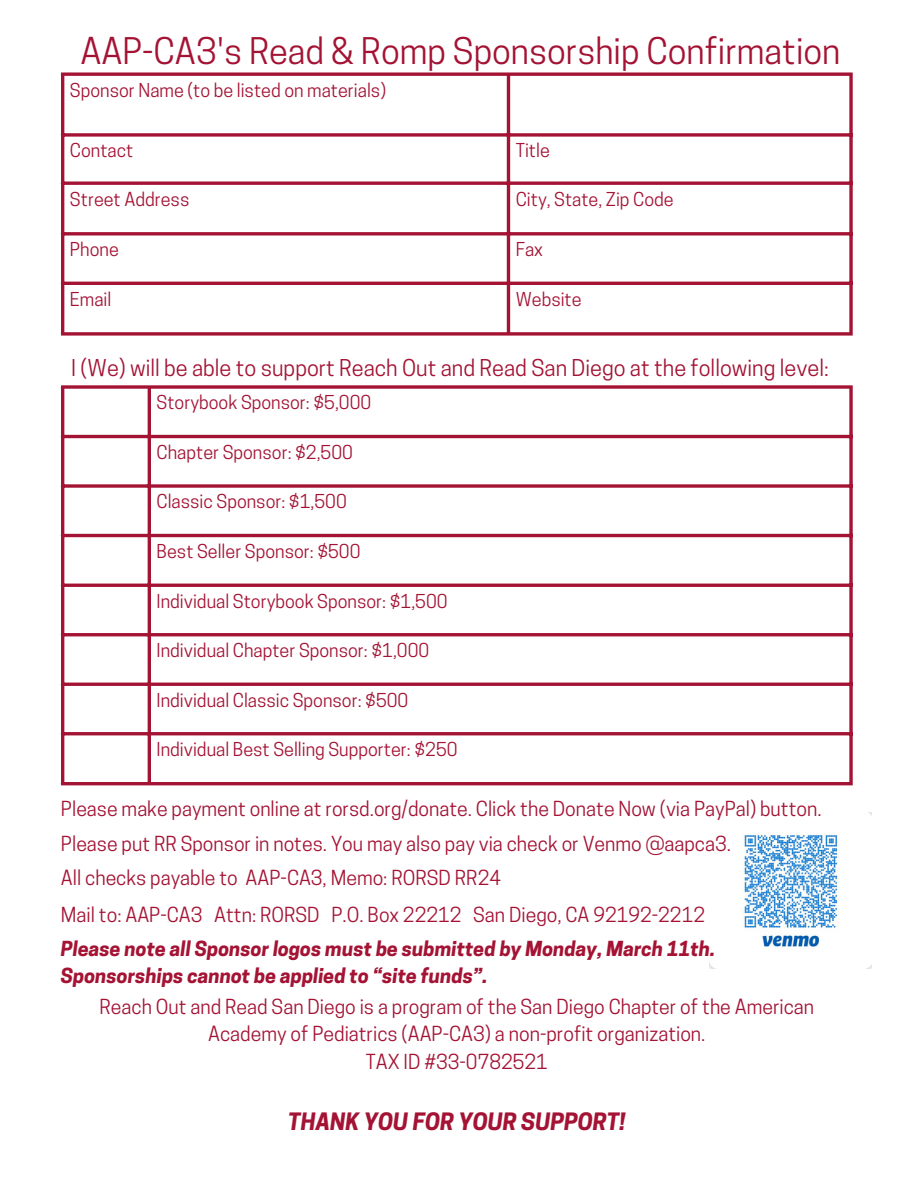
<style>
.page{position:relative;width:918px;height:1188px;background:#fff}
.page>*{position:absolute;margin:0;border:0;box-sizing:border-box;transform-origin:0 0}
.t1{font:34.5px "Cooper Hewitt";color:#a41334}
.t2{font:italic 700 22.5px "Cooper Hewitt";color:#a41334}
.t3{font:21.75px "Cooper Hewitt";color:#a41334}
.t4{font:19.5px "Cooper Hewitt";color:#a41334}
.t5{font:italic 700 19.5px "Cooper Hewitt";color:#a41334}
.t6{font:18px "Cooper Hewitt";color:#a41334}
</style>
<div class="page">
<hr style="left:61px;top:76px;width:3px;height:256px;background:#a41334">
<hr style="left:507px;top:76px;width:3px;height:256px;background:#a41334">
<svg style="left:849px;top:76px;width:4px;height:256px"></svg>
<svg style="left:61px;top:72px;width:792px;height:4px;fill:#a41334"></svg>
<svg style="left:64px;top:133px;width:789px;height:4px;fill:#a41334"></svg>
<hr style="left:61px;top:182px;width:792px;height:3px;background:#a41334">
<hr style="left:61px;top:232px;width:792px;height:3px;background:#a41334">
<hr style="left:61px;top:282px;width:792px;height:3px;background:#a41334">
<svg style="left:61px;top:332px;width:792px;height:4px;fill:#a41334"></svg>
<hr style="left:61px;top:389px;width:3px;height:393px;background:#a41334">
<hr style="left:148px;top:389px;width:3px;height:393px;background:#a41334">
<svg style="left:849px;top:389px;width:4px;height:393px"></svg>
<svg style="left:61px;top:385px;width:792px;height:4px;fill:#a41334"></svg>
<hr style="left:61px;top:435px;width:792px;height:3px;background:#a41334">
<svg style="left:64px;top:484px;width:789px;height:4px;fill:#a41334"></svg>
<hr style="left:61px;top:534px;width:792px;height:3px;background:#a41334">
<hr style="left:61px;top:584px;width:792px;height:3px;background:#a41334">
<hr style="left:61px;top:633px;width:792px;height:3px;background:#a41334">
<hr style="left:61px;top:683px;width:792px;height:3px;background:#a41334">
<hr style="left:61px;top:732px;width:792px;height:3px;background:#a41334">
<hr style="left:61px;top:782px;width:792px;height:3px;background:#a41334">
<img style="left:709px;top:812px;width:162px;height:157px">
<p class="t1" style="left:80px;top:38px;width:762px">AAP-CA3's Read &amp; Romp Sponsorship Confirmation</p>
<p class="t6" style="left:70px;top:83px;width:318px">Sponsor Name (to be listed on materials)</p>
<p class="t6" style="left:70px;top:144px;width:65px">Contact</p>
<p class="t6" style="left:516px;top:144px;width:36px">Title</p>
<p class="t6" style="left:70px;top:192px;width:121px">Street Address</p>
<p class="t6" style="left:516px;top:192px;width:159px">City, State, Zip Code</p>
<p class="t6" style="left:70px;top:243px;width:50px">Phone</p>
<p class="t6" style="left:516px;top:243px;width:29px">Fax</p>
<p class="t6" style="left:70px;top:292px;width:43px">Email</p>
<p class="t6" style="left:516px;top:292px;width:67px">Website</p>
<p class="t3" style="left:71px;top:360px;width:759px">I (We) will be able to support Reach Out and Read San Diego at the following level:</p>
<p class="t6" style="left:157px;top:396px;width:216px">Storybook Sponsor: $5,000</p>
<p class="t6" style="left:157px;top:445px;width:198px">Chapter Sponsor: $2,500</p>
<p class="t6" style="left:157px;top:495px;width:192px">Classic Sponsor: $1,500</p>
<p class="t6" style="left:157px;top:544px;width:205px">Best Seller Sponsor: $500</p>
<p class="t6" style="left:157px;top:594px;width:293px">Individual Storybook Sponsor: $1,500</p>
<p class="t6" style="left:157px;top:644px;width:274px">Individual Chapter Sponsor: $1,000</p>
<p class="t6" style="left:157px;top:693px;width:253px">Individual Classic Sponsor: $500</p>
<p class="t6" style="left:157px;top:743px;width:302px">Individual Best Selling Supporter: $250</p>
<p class="t4" style="left:61px;top:801px;width:762px">Please make payment online at rorsd.org/donate. Click the Donate Now (via PayPal) button.</p>
<p class="t4" style="left:61px;top:836px;width:671px">Please put RR Sponsor in notes. You may also pay via check or Venmo @aapca3.</p>
<p class="t4" style="left:61px;top:870px;width:442px">All checks payable to AAP-CA3, Memo: RORSD RR24</p>
<p class="t4" style="left:61px;top:907px;width:646px">Mail to: AAP-CA3 Attn: RORSD P.O. Box 22212 San Diego, CA 92192-2212</p>
<p class="t5" style="left:61px;top:941px;width:656px">Please note all Sponsor logos must be submitted by Monday, March 11th.</p>
<p class="t5" style="left:61px;top:968px;width:428px">Sponsorships cannot be applied to “site funds”.</p>
<p class="t4" style="left:100px;top:999px;width:716px">Reach Out and Read San Diego is a program of the San Diego Chapter of the American</p>
<p class="t4" style="left:208px;top:1027px;width:499px">Academy of Pediatrics (AAP-CA3) a non-profit organization.</p>
<p class="t4" style="left:366px;top:1054px;width:184px">TAX ID #33-0782521</p>
<p class="t2" style="left:288px;top:1113px;width:339px">THANK YOU FOR YOUR SUPPORT!</p>
</div>
